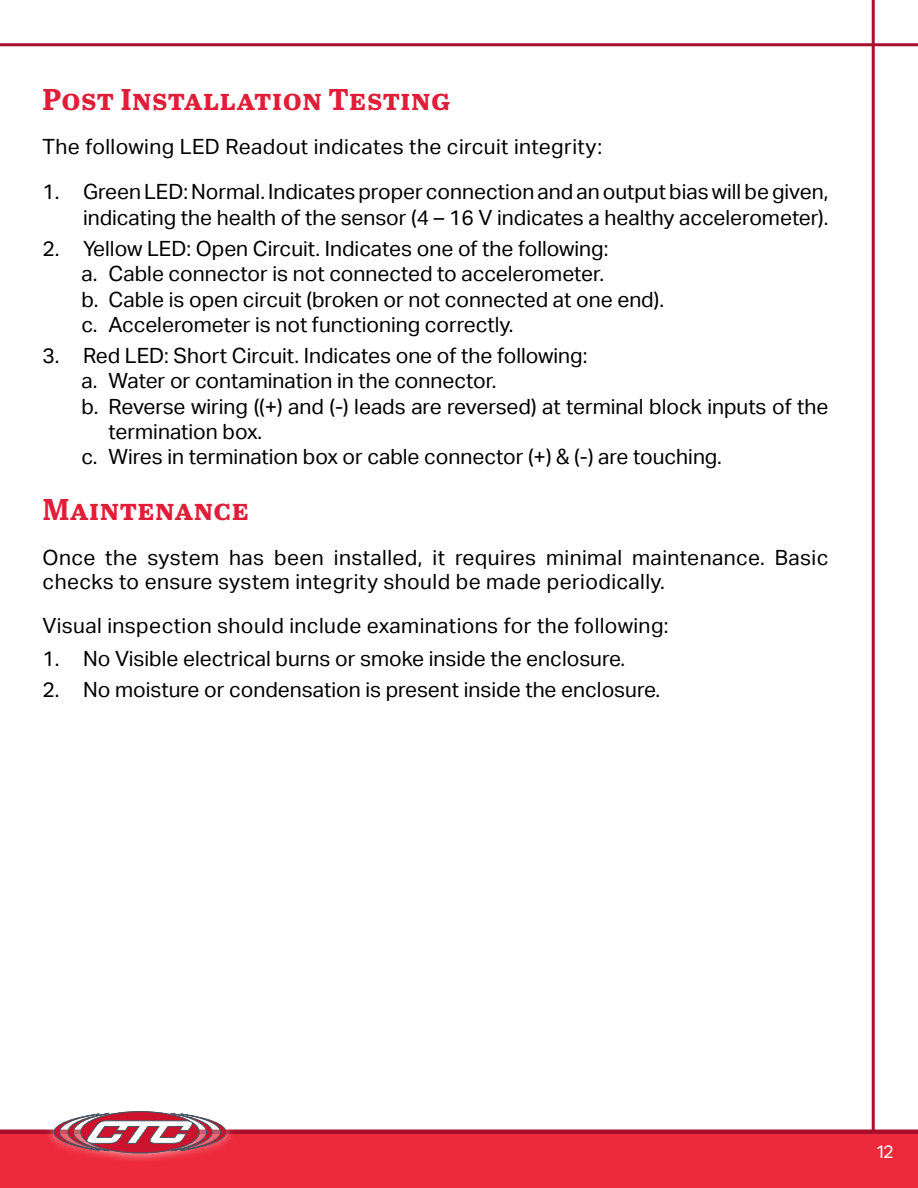
<style>
.page{position:relative;width:918px;height:1188px;background:#fff}
.page>*{position:absolute;margin:0;border:0;box-sizing:border-box;transform-origin:0 0}
.t1{font:700 30px "Abril Text";letter-spacing:.02em;color:#e11d37}
.t2{font:21px/25.2px "Aktiv Grotesk";color:#000;text-align:right}
.t3{font:21px/24px "Aktiv Grotesk";letter-spacing:.02em;color:#000}
.t4{font:18px "Aktiv Grotesk";color:#fff}
</style>
<div class="page">
<hr style="left:872px;top:0;width:3px;height:1188px;background:#a90e2c">
<div style="left:0;top:1134px;width:918px;height:54px;background:#ed2a3c"></div>
<hr style="left:0;top:1130px;width:918px;height:4px;background:#a90e2c">
<div style="left:45px;top:1102px;width:190px;height:61px;background:#fff;opacity:.75"></div>
<svg style="left:54px;top:1112px;width:172px;height:41px"></svg>
<hr style="left:0;top:43px;width:918px;height:3px;background:#a90e2c">
<h1 class="t1" style="left:43px;top:77px;width:409px">Post Installation Testing</h1>
<p class="t3" style="left:43px;top:135px;width:561px">The following LED Readout indicates the circuit integrity:</p>
<p class="t2" style="left:43px;top:180px;width:787px">1. Green LED: Normal. Indicates proper connection and an output bias will be given, indicating the health of the sensor (4 – 16 V indicates a healthy accelerometer).</p>
<p class="t2" style="left:82px;top:236px;width:581px;text-align:left;text-indent:-39px">2. Yellow LED: Open Circuit. Indicates one of the following:<br>a. Cable connector is not connected to accelerometer.<br>b. Cable is open circuit (broken or not connected at one end). c. Accelerometer is not functioning correctly.</p>
<p class="t2" style="left:43px;top:343px;width:546px">3. Red LED: Short Circuit. Indicates one of the following:</p>
<p class="t2" style="left:82px;top:369px;width:414px">a. Water or contamination in the connector.</p>
<p class="t2" style="left:82px;top:394px;width:748px">b. Reverse wiring ((+) and (-) leads are reversed) at terminal block inputs of the</p>
<p class="t2" style="left:109px;top:419px;width:153px">termination box.</p>
<p class="t2" style="left:82px;top:444px;width:639px">c. Wires in termination box or cable connector (+) &amp; (-) are touching.</p>
<h1 class="t1" style="left:43px;top:487px;width:208px">Maintenance</h1>
<p class="t3" style="left:43px;top:545px;width:787px">Once the system has been installed, it requires minimal maintenance. Basic checks to ensure system integrity should be made periodically.</p>
<p class="t3" style="left:43px;top:614px;width:628px">Visual inspection should include examinations for the following:</p>
<p class="t2" style="left:43px;top:646px;width:582px">1. No Visible electrical burns or smoke inside the enclosure.</p>
<p class="t2" style="left:43px;top:677px;width:617px">2. No moisture or condensation is present inside the enclosure.</p>
<p class="t4" style="left:875px;top:1142px;width:20px">12</p>
</div>
